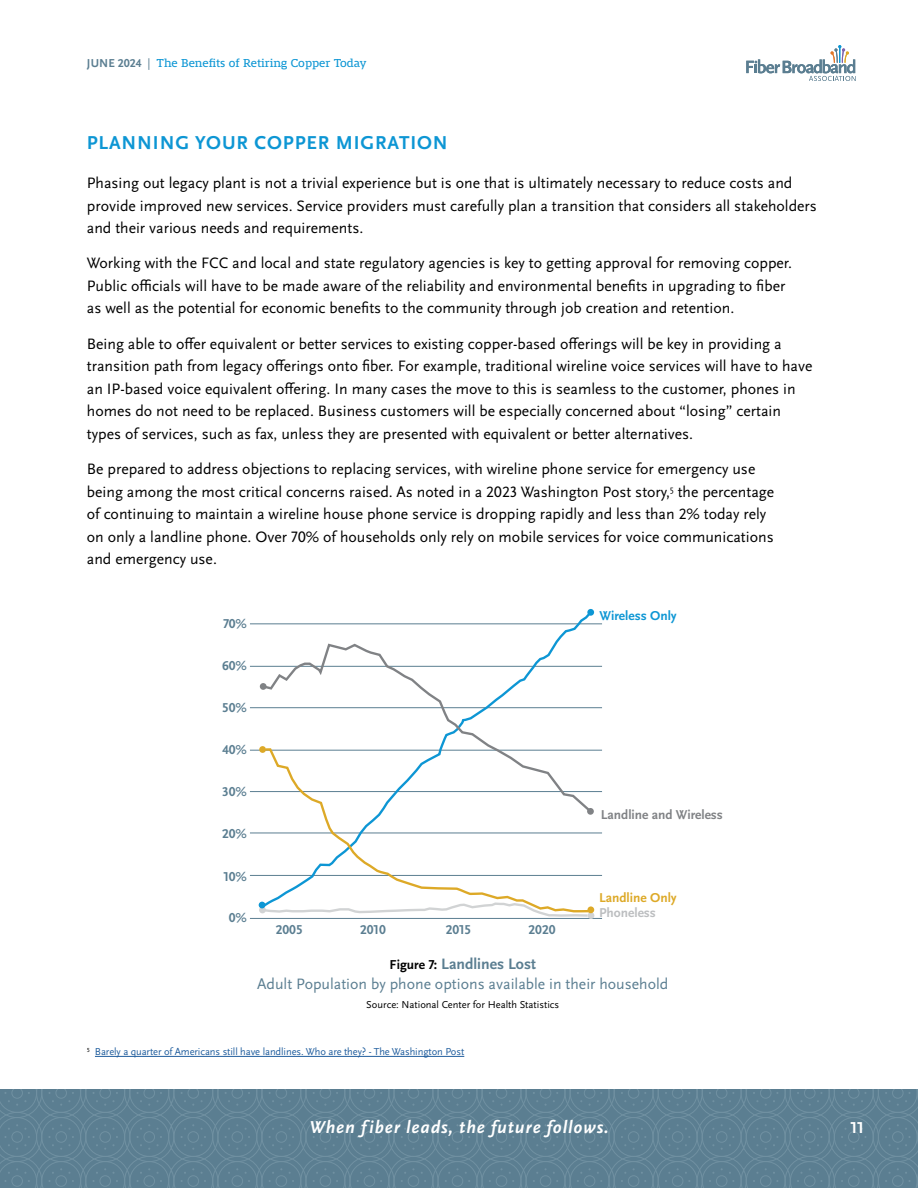
<style>
.page{position:relative;width:918px;height:1188px;background:#fff}
.page>*{position:absolute;margin:0;border:0;box-sizing:border-box;transform-origin:0 0}
.t1{font:700 19.5px "Scala Sans Pro";letter-spacing:.045em;color:#0d96d4}
.t2{font:italic 700 18px "Scala Sans Pro";letter-spacing:.05em;color:#fff}
.t3{font:700 16.5px "Scala Sans Pro";color:#fff}
.t4{font:15.75px/22.5px "Scala Sans Pro";color:#000}
.t5{font:15.75px/19.5px "Scala Sans Pro";color:#5b7e91;text-align:center}
.t6{font:700 13.5px "Scala Sans Pro";color:#5b7e91}
.t7{font:700 13.5px "Scala Sans Pro";color:#808285}
.t8{font:700 13.5px "Scala Sans Pro";color:#0d96d4}
.t9{font:700 13.5px "Scala Sans Pro";color:#dda927}
.t10{font:700 13.5px "Scala Sans Pro";color:#bcbec0}
.t11{font:12px "Mislab Std";color:#0d96d4}
.t12{font:10.5px "Scala Sans Pro";letter-spacing:-.01em;color:#215e9e}
.t13{font:10.5px "Scala Sans Pro";color:#000}
.s1{font-family:"Scala Sans Pro";font-weight:700;color:#5b7e91}
.s2{font-family:"Scala Sans Pro";color:#5b7e91}
.s3{font-weight:700;font-size:13.5px;color:#000}
.s4{font-weight:700}
</style>
<div class="page">
<svg style="left:0;top:1090px;width:918px;height:98px;background:#5e8093"></svg>
<svg style="left:746px;top:45px;width:110px;height:36px"></svg>
<hr style="left:95px;top:1056px;width:369px;height:1px;background:#215e9e">
<hr style="left:250px;top:624px;width:352px;height:1px;background:#5b7e91">
<hr style="left:250px;top:666px;width:352px;height:1px;background:#5b7e91">
<hr style="left:250px;top:707px;width:352px;height:1px;background:#5b7e91">
<hr style="left:250px;top:750px;width:352px;height:1px;background:#5b7e91">
<hr style="left:250px;top:791px;width:352px;height:1px;background:#5b7e91">
<hr style="left:250px;top:833px;width:352px;height:1px;background:#5b7e91">
<hr style="left:250px;top:875px;width:352px;height:1px;background:#5b7e91">
<hr style="left:250px;top:918px;width:352px;height:1px;background:#5b7e91">
<div style="left:588px;top:912px;width:6px;height:7px;background:#d1d3d4;border-radius:50%"></div>
<svg style="left:259px;top:910px;width:330px;height:8px"></svg>
<svg style="left:259px;top:609px;width:335px;height:301px"></svg>
<svg style="left:260px;top:642px;width:334px;height:173px"></svg>
<svg style="left:264px;top:747px;width:329px;height:167px"></svg>
<p class="t11" style="left:87px;top:57px;width:281px"><span class="s1">JUNE 2024</span> <span class="s2">|</span> The Benefits of Retiring Copper Today</p>
<p class="t1" style="left:87px;top:132px;width:362px">PLANNING YOUR COPPER MIGRATION</p>
<p class="t4" style="left:87px;top:172px;width:732px">Phasing out legacy plant is not a trivial experience but is one that is ultimately necessary to reduce costs and provide improved new services. Service providers must carefully plan a transition that considers all stakeholders and their various needs and requirements.</p>
<p class="t4" style="left:87px;top:252px;width:707px">Working with the FCC and local and state regulatory agencies is key to getting approval for removing copper.<br>Public officials will have to be made aware of the reliability and environmental benefits in upgrading to fiber as well as the potential for economic benefits to the community through job creation and retention.</p>
<p class="t4" style="left:87px;top:333px;width:727px">Being able to offer equivalent or better services to existing copper-based offerings will be key in providing a transition path from legacy offerings onto fiber. For example, traditional wireline voice services will have to have an IP-based voice equivalent offering. In many cases the move to this is seamless to the customer, phones in homes do not need to be replaced. Business customers will be especially concerned about “losing” certain types of services, such as fax, unless they are presented with equivalent or better alternatives.</p>
<p class="t4" style="left:87px;top:458px;width:689px">Be prepared to address objections to replacing services, with wireline phone service for emergency use being among the most critical concerns raised. As noted in a 2023 Washington Post story,<sup>5</sup> the percentage of continuing to maintain a wireline house phone service is dropping rapidly and less than 2% today rely on only a landline phone. Over 70% of households only rely on mobile services for voice communications and emergency use.</p>
<p class="t6" style="left:223px;top:616px;width:26px">70%</p>
<p class="t6" style="left:222px;top:658px;width:26px">60%</p>
<p class="t6" style="left:222px;top:700px;width:26px">50%</p>
<p class="t8" style="left:600px;top:607px;width:79px">Wireless Only</p>
<p class="t6" style="left:223px;top:742px;width:26px">40%</p>
<p class="t6" style="left:222px;top:784px;width:26px">30%</p>
<p class="t6" style="left:222px;top:826px;width:26px">20%</p>
<p class="t7" style="left:601px;top:807px;width:124px">Landline and Wireless</p>
<p class="t6" style="left:223px;top:868px;width:25px">10%</p>
<p class="t6" style="left:229px;top:910px;width:20px">0%</p>
<p class="t6" style="left:276px;top:922px;width:28px">2005</p>
<p class="t6" style="left:360px;top:922px;width:27px">2010</p>
<p class="t6" style="left:446px;top:922px;width:27px">2015</p>
<p class="t6" style="left:529px;top:922px;width:28px">2020</p>
<p class="t9" style="left:599px;top:890px;width:79px">Landline Only</p>
<p class="t10" style="left:599px;top:905px;width:58px">Phoneless</p>
<p class="t5" style="left:257px;top:955px;width:413px"><span class="s3">Figure 7:</span> <span class="s4">Landlines Lost<br></span>Adult Population by phone options available in their household</p>
<p class="t13" style="left:366px;top:999px;width:195px">Source: National Center for Health Statistics</p>
<p class="t12" style="left:87px;top:1046px;width:379px"><sup>5</sup> Barely a quarter of Americans still have landlines. Who are they? - The Washington Post</p>
<p class="t2" style="left:309px;top:1117px;width:301px">When fiber leads, the future follows.</p>
<p class="t3" style="left:851px;top:1118px;width:15px">11</p>
</div>
